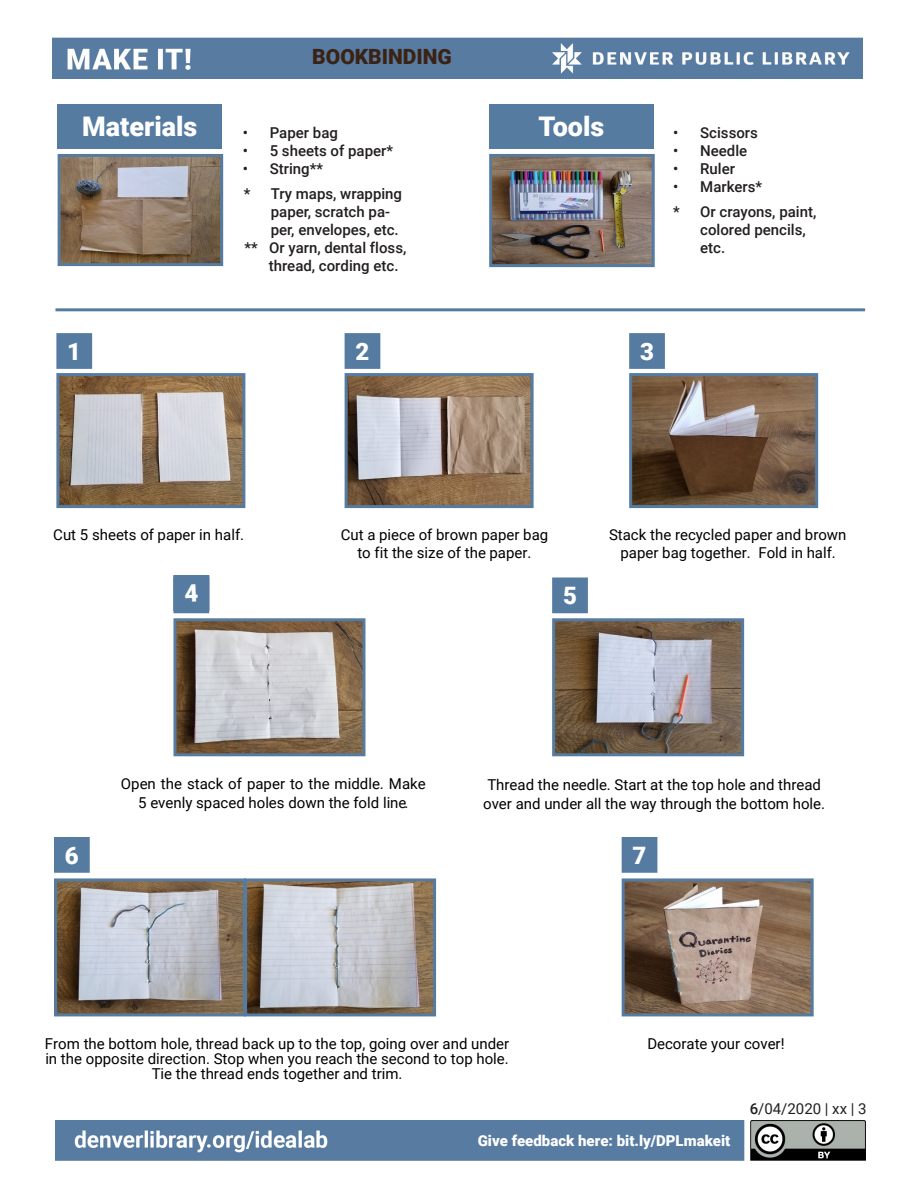
<style>
.page{position:relative;width:918px;height:1188px;background:#fff}
.page>*{position:absolute;margin:0;border:0;box-sizing:border-box;transform-origin:0 0}
.t1{font:900 27px "Roboto";color:#fff}
.t2{font:900 24px "Roboto";color:#fff}
.t3{font:900 21px "Roboto";color:#3b2314}
.t4{font:15px/18.8px "Roboto";color:#000;text-align:center}
.t5{font:500 15px/18px "Roboto";color:#231f20}
.t6{font:900 15px "Roboto";color:#fff}
.t7{font:15px "Roboto";color:#231f20}
.s1{font-weight:500}
</style>
<div class="page">
<img style="left:55px;top:1120px;width:810px;height:41px">
<img style="left:62px;top:158px;width:157px;height:104px">
<div style="left:58px;top:154px;width:165px;height:112px;border:3px solid #567ba1"></div>
<div style="left:58px;top:104px;width:164px;height:45px;background:#567ba1"></div>
<div style="left:489px;top:104px;width:164px;height:45px;background:#567ba1"></div>
<img style="left:493px;top:158px;width:158px;height:105px">
<div style="left:489px;top:154px;width:166px;height:113px;border:3px solid #567ba1"></div>
<hr style="left:55px;top:308px;width:810px;height:3px;background:#567ba1">
<img style="left:349px;top:377px;width:181px;height:127px">
<div style="left:345px;top:373px;width:189px;height:135px;border:3px solid #567ba1"></div>
<img style="left:633px;top:377px;width:181px;height:127px">
<div style="left:629px;top:373px;width:189px;height:135px;border:3px solid #567ba1"></div>
<img style="left:60px;top:377px;width:181px;height:127px">
<div style="left:56px;top:373px;width:189px;height:135px;border:3px solid #567ba1"></div>
<div style="left:58px;top:334px;width:33px;height:34px;background:#567ba1"></div>
<div style="left:56px;top:333px;width:36px;height:36px;border:2px solid #567ba1"></div>
<div style="left:346px;top:334px;width:33px;height:34px;background:#567ba1"></div>
<div style="left:345px;top:333px;width:35px;height:36px;border:2px solid #567ba1"></div>
<div style="left:630px;top:334px;width:34px;height:34px;background:#567ba1"></div>
<div style="left:629px;top:333px;width:36px;height:36px;border:2px solid #567ba1"></div>
<img style="left:556px;top:622px;width:184px;height:130px">
<div style="left:552px;top:618px;width:192px;height:138px;border:3px solid #567ba1"></div>
<img style="left:177px;top:622px;width:184px;height:130px">
<div style="left:173px;top:618px;width:192px;height:138px;border:3px solid #567ba1"></div>
<div style="left:173px;top:575px;width:36px;height:36px;border:2px solid #567ba1"></div>
<div style="left:175px;top:579px;width:33px;height:33px;background:#567ba1"></div>
<div style="left:173px;top:578px;width:36px;height:35px;border:2px solid #567ba1"></div>
<div style="left:553px;top:579px;width:34px;height:33px;background:#567ba1"></div>
<div style="left:552px;top:578px;width:36px;height:35px;border:2px solid #567ba1"></div>
<img style="left:248px;top:882px;width:184px;height:130px">
<div style="left:244px;top:878px;width:192px;height:138px;border:3px solid #567ba1"></div>
<img style="left:58px;top:882px;width:184px;height:130px">
<div style="left:54px;top:878px;width:192px;height:138px;border:3px solid #567ba1"></div>
<img style="left:626px;top:882px;width:184px;height:130px">
<div style="left:622px;top:878px;width:192px;height:138px;border:3px solid #567ba1"></div>
<div style="left:55px;top:838px;width:34px;height:34px;background:#567ba1"></div>
<div style="left:54px;top:837px;width:36px;height:36px;border:2px solid #567ba1"></div>
<div style="left:623px;top:838px;width:33px;height:34px;background:#567ba1"></div>
<div style="left:622px;top:837px;width:35px;height:36px;border:2px solid #567ba1"></div>
<img style="left:53px;top:38px;width:810px;height:41px">
<svg style="left:363px;top:347px;width:34px;height:49px"></svg>
<h3 class="t3" style="left:312px;top:42px;width:141px">BOOKBINDING</h3>
<h1 class="t1" style="left:82px;top:108px;width:117px">Materials</h1>
<h1 class="t1" style="left:538px;top:108px;width:67px">Tools</h1>
<p class="t5" style="left:243px;top:123px;width:97px">• Paper bag</p>
<p class="t5" style="left:243px;top:141px;width:152px">• 5 sheets of paper*</p>
<p class="t5" style="left:243px;top:159px;width:82px">• String**</p>
<p class="t5" style="left:271px;top:184px;width:133px;text-indent:-27px">* Try maps, wrapping paper, scratch pa&shy;per, envelopes, etc.</p>
<p class="t5" style="left:269px;top:238px;width:139px;text-indent:-24px">** Or yarn, dental floss, thread, cording etc.</p>
<p class="t5" style="left:673px;top:123px;width:86px">• Scissors</p>
<p class="t5" style="left:673px;top:141px;width:76px">• Needle</p>
<p class="t5" style="left:673px;top:159px;width:63px">• Ruler</p>
<p class="t5" style="left:673px;top:177px;width:90px">• Markers*</p>
<p class="t5" style="left:700px;top:202px;width:118px;text-indent:-27px">* Or crayons, paint, colored pencils, etc.</p>
<h2 class="t2" style="left:67px;top:335px;width:15px">1</h2>
<h2 class="t2" style="left:356px;top:335px;width:15px">2</h2>
<h2 class="t2" style="left:640px;top:335px;width:15px">3</h2>
<p class="t4" style="left:53px;top:525px;width:192px">Cut 5 sheets of paper in half.</p>
<p class="t4" style="left:341px;top:524px;width:209px">Cut a piece of brown paper bag to fit the size of the paper.</p>
<h2 class="t2" style="left:563px;top:579px;width:15px">5</h2>
<p class="t4" style="left:609px;top:525px;width:239px;line-height:18px">Stack the recycled paper and brown paper bag together. Fold in half.</p>
<p class="t4" style="left:121px;top:774px;width:306px">Open the stack of paper to the middle. Make<br>5 evenly spaced holes down the fold line.</p>
<p class="t4" style="left:483px;top:775px;width:343px;text-align:left">Thread the needle. Start at the top hole and thread over and under all the way through the bottom hole.</p>
<h2 class="t2" style="left:65px;top:839px;width:15px">6</h2>
<h2 class="t2" style="left:633px;top:839px;width:15px">7</h2>
<p class="t4" style="left:45px;top:1036px;width:466px;line-height:15px">From the bottom hole, thread back up to the top, going over and under in the opposite direction. Stop when you reach the second to top hole.<br>Tie the thread ends together and trim.</p>
<p class="t4" style="left:647px;top:1034px;width:139px">Decorate your cover!</p>
<p class="t6" style="left:478px;top:1130px;width:254px">Give feedback here: bit.ly/DPLmakeit</p>
<p class="t7" style="left:750px;top:1098px;width:118px"><span class="s1">6</span>/04/2020 | xx | 3</p>
</div>
